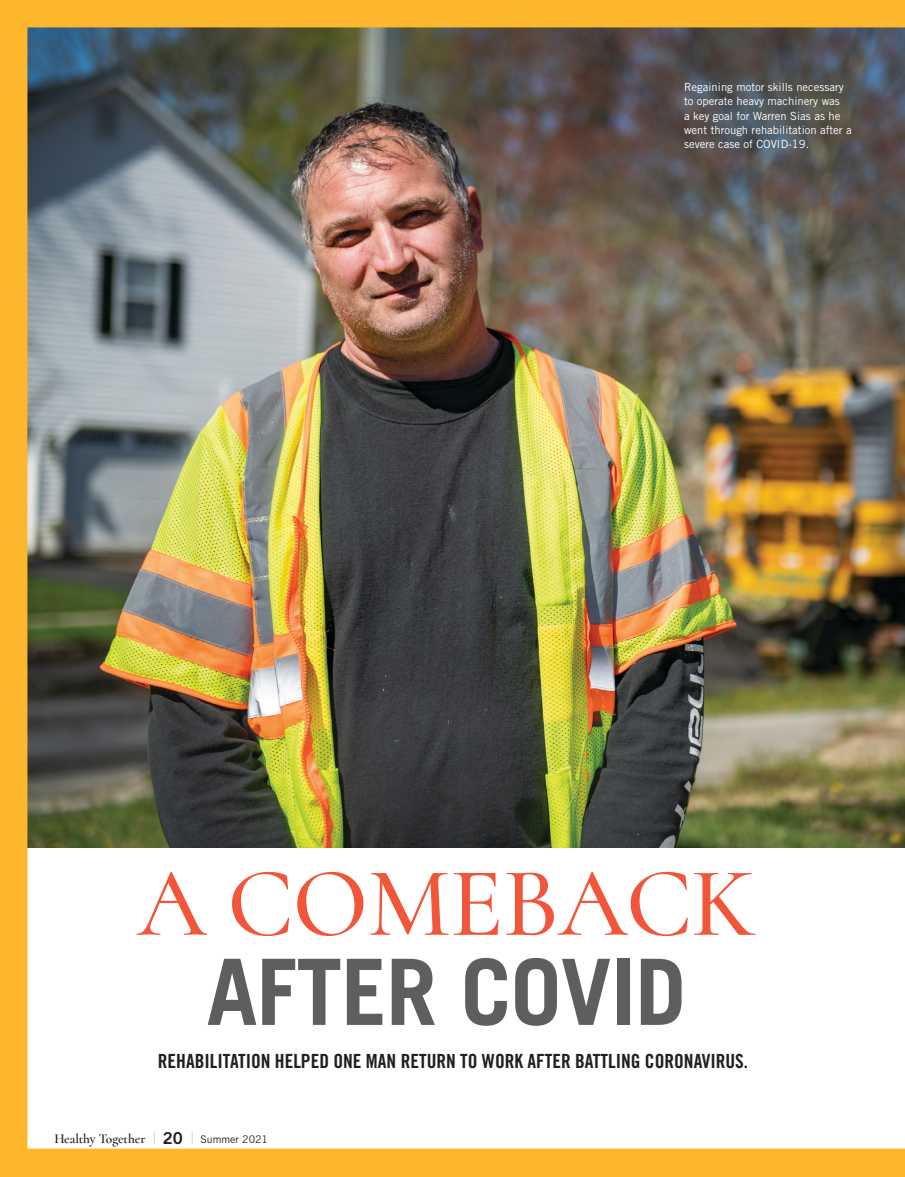
<style>
.page{position:relative;width:905px;height:1177px;background:#fff}
.page>*{position:absolute;margin:0;border:0;box-sizing:border-box;transform-origin:0 0}
.t1{font:500 99px "Cormorant";letter-spacing:-.01em;color:#f1563b}
.t2{font:700 91.5px "Trade Gothic";letter-spacing:-.01em;color:#605d61}
.t3{font:19.5px "Trade Gothic Bold Cond Twenty";color:#231f20}
.t4{font:600 13.5px "Cormorant";letter-spacing:-.01em;color:#231f20}
.t5{font:11.25px/14.2px "Trade Gothic";color:#fff}
.s1{font-family:"Trade Gothic";font-weight:300;font-size:17.1px;color:#808285}
.s2{font-family:"Trade Gothic Bold Two";font-weight:400;font-size:16.5px}
.s3{font-family:"Trade Gothic";font-weight:400;font-size:10.5px}
</style>
<div class="page">
<img style="left:0;top:0;width:904px;height:1176px">
<p class="t5" style="left:684px;top:80px;width:169px">Regaining motor skills necessary to operate heavy machinery was<br>a key goal for Warren Sias as he went through rehabilitation after a severe case of COVID-19.</p>
<h1 class="t1" style="left:137px;top:842px;width:620px">A COMEBACK</h1>
<h2 class="t2" style="left:206px;top:935px;width:481px">AFTER COVID</h2>
<h3 class="t3" style="left:158px;top:1048px;width:591px">REHABILITATION HELPED ONE MAN RETURN TO WORK AFTER BATTLING CORONAVIRUS.</h3>
<p class="t4" style="left:54px;top:1129px;width:215px">Healthy Together <span class="s1">|</span> <span class="s2">20</span> <span class="s1">|</span> <span class="s3">Summer 2021</span></p>
</div>
